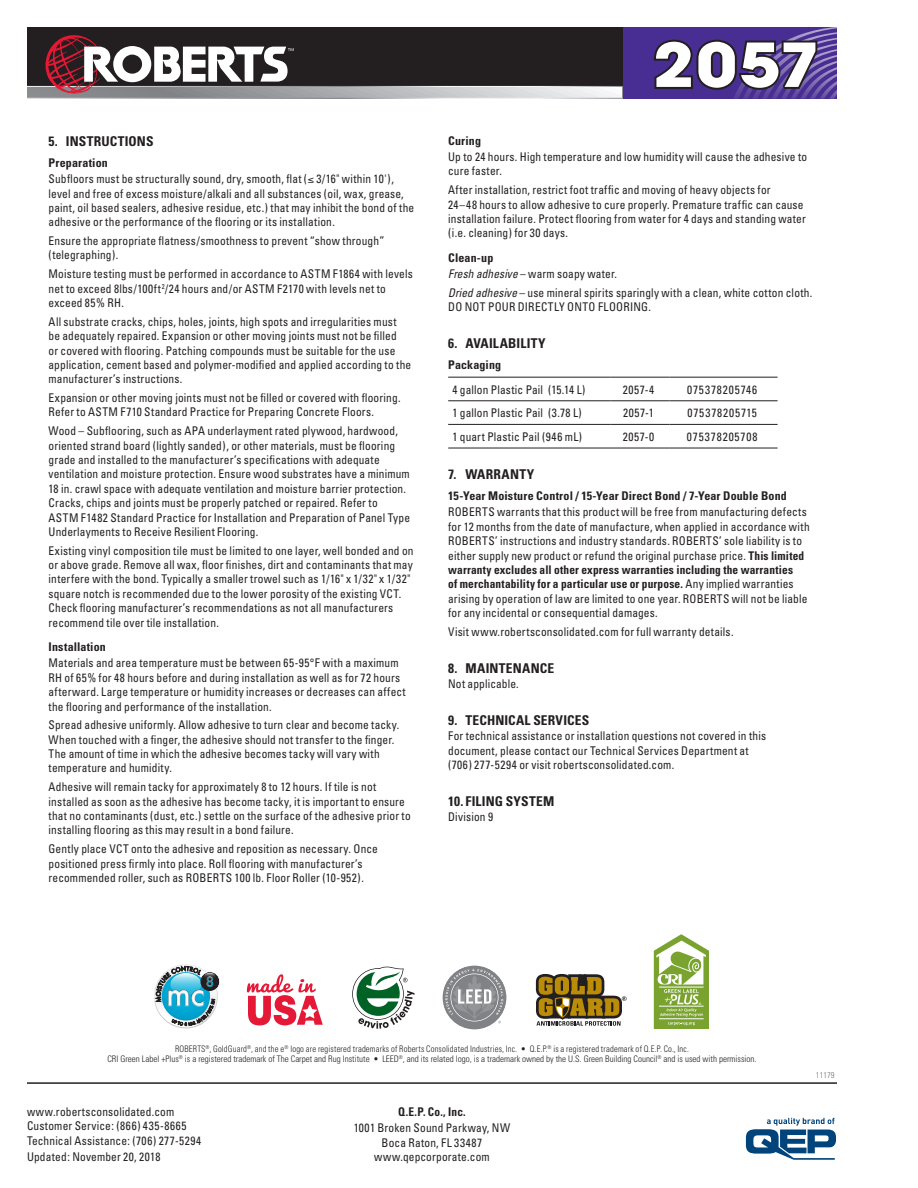
<style>
.page{position:relative;width:918px;height:1188px;background:#fff}
.page>*{position:absolute;margin:0;border:0;box-sizing:border-box;transform-origin:0 0}
.t1{font:700 60px "Avant Garde";color:#fff;scale:1.1 1}
.t2{font:700 condensed 13.5px "Univers";letter-spacing:.015em;color:#231f20}
.t3{font:condensed 12px/14.4px "Univers";letter-spacing:.015em;color:#231f20;scale:.95 1}
.t4{font:700 condensed 12px "Univers";letter-spacing:.01em;color:#231f20}
.t5{font:condensed 12px "Univers";letter-spacing:.08em;color:#231f20;scale:.95 1}
.t6{font:700 condensed 12px "Univers";letter-spacing:.01em;color:#231f20;scale:.95 1}
.t7{font:condensed 12px "Univers";letter-spacing:.075em;color:#231f20;scale:.95 1}
.t8{font:300 condensed 9px/10.8px "Univers";color:#231f20;text-align:center;scale:.95 1}
.t9{font:300 condensed 8.25px "Univers";letter-spacing:.01em;color:#6c6d70}
.t10{font:700 3.15px "Arial";color:#fff}
.s1{font-weight:700}
.s2{font-style:italic}
</style>
<div class="page">
<div style="left:621px;top:27px;width:216px;height:72px;background:#482e92"></div>
<svg style="left:654px;top:27px;width:183px;height:72px"></svg>
<hr style="left:448px;top:377px;width:162px;height:1px;background:#231f20">
<hr style="left:610px;top:377px;width:60px;height:1px;background:#231f20">
<hr style="left:670px;top:377px;width:108px;height:1px;background:#231f20">
<hr style="left:448px;top:401px;width:162px;height:1px;background:#231f20">
<hr style="left:610px;top:401px;width:60px;height:1px;background:#231f20">
<hr style="left:670px;top:401px;width:108px;height:1px;background:#231f20">
<hr style="left:448px;top:424px;width:162px;height:1px;background:#231f20">
<hr style="left:610px;top:424px;width:60px;height:1px;background:#231f20">
<hr style="left:670px;top:424px;width:108px;height:1px;background:#231f20">
<hr style="left:448px;top:448px;width:162px;height:1px;background:#231f20">
<hr style="left:610px;top:448px;width:60px;height:1px;background:#231f20">
<hr style="left:670px;top:448px;width:108px;height:1px;background:#231f20">
<hr style="left:27px;top:1082px;width:810px;height:2px;background:#231f20">
<svg style="left:746px;top:1118px;width:90px;height:42px"></svg>
<div style="left:27px;top:27px;width:595px;height:59px;background:#231f20"></div>
<svg style="left:27px;top:32px;width:596px;height:67px"></svg>
<svg style="left:353px;top:969px;width:50px;height:50px"></svg>
<svg style="left:357px;top:966px;width:58px;height:63px"></svg>
<svg style="left:247px;top:974px;width:76px;height:51px"></svg>
<svg style="left:536px;top:974px;width:91px;height:52px"></svg>
<svg style="left:654px;top:934px;width:55px;height:95px"></svg>
<svg style="left:443px;top:966px;width:63px;height:63px"></svg>
<svg style="left:155px;top:964px;width:65px;height:64px"></svg>
<p class="t2" style="left:49px;top:133px;width:107px">5. INSTRUCTIONS</p>
<p class="t3" style="left:49px;top:154px;width:365px;line-height:16.5px"><span class="s1">Preparation<br></span>Subfloors must be structurally sound, dry, smooth, flat (≤ 3/16" within 10'),</p>
<p class="t3" style="left:49px;top:186px;width:386px">level and free of excess moisture/alkali and all substances (oil, wax, grease, paint, oil based sealers, adhesive residue, etc.) that may inhibit the bond of the adhesive or the performance of the flooring or its installation.</p>
<p class="t3" style="left:49px;top:233px;width:355px">Ensure the appropriate flatness/smoothness to prevent “show through” (telegraphing).</p>
<p class="t3" style="left:49px;top:267px;width:385px">Moisture testing must be performed in accordance to ASTM F1864 with levels net to exceed 8lbs/100ft<sup>2</sup>/24 hours and/or ASTM F2170 with levels net to exceed 85% RH.</p>
<p class="t3" style="left:49px;top:314px;width:383px">All substrate cracks, chips, holes, joints, high spots and irregularities must<br>be adequately repaired. Expansion or other moving joints must not be filled<br>or covered with flooring. Patching compounds must be suitable for the use application, cement based and polymer-modified and applied according to the manufacturer’s instructions.</p>
<p class="t3" style="left:49px;top:390px;width:372px">Expansion or other moving joints must not be filled or covered with flooring.<br>Refer to ASTM F710 Standard Practice for Preparing Concrete Floors.</p>
<p class="t3" style="left:49px;top:424px;width:382px">Wood – Subflooring, such as APA underlayment rated plywood, hardwood, oriented strand board (lightly sanded), or other materials, must be flooring grade and installed to the manufacturer’s specifications with adequate ventilation and moisture protection. Ensure wood substrates have a minimum 18 in. crawl space with adequate ventilation and moisture barrier protection.<br>Cracks, chips and joints must be properly patched or repaired. Refer to ASTM F1482 Standard Practice for Installation and Preparation of Panel Type Underlayments to Receive Resilient Flooring.</p>
<p class="t3" style="left:49px;top:543px;width:386px">Existing vinyl composition tile must be limited to one layer, well bonded and on or above grade. Remove all wax, floor finishes, dirt and contaminants that may interfere with the bond. Typically a smaller trowel such as 1/16" x 1/32" x 1/32" square notch is recommended due to the lower porosity of the existing VCT.<br>Check flooring manufacturer’s recommendations as not all manufacturers recommend tile over tile installation.</p>
<p class="t4" style="left:49px;top:639px;width:59px">Installation</p>
<p class="t3" style="left:49px;top:656px;width:377px">Materials and area temperature must be between 65-95°F with a maximum RH of 65% for 48 hours before and during installation as well as for 72 hours afterward. Large temperature or humidity increases or decreases can affect the flooring and performance of the installation.</p>
<p class="t3" style="left:49px;top:718px;width:371px">Spread adhesive uniformly. Allow adhesive to turn clear and become tacky.<br>When touched with a finger, the adhesive should not transfer to the finger.<br>The amount of time in which the adhesive becomes tacky will vary with temperature and humidity.</p>
<p class="t3" style="left:49px;top:780px;width:383px">Adhesive will remain tacky for approximately 8 to 12 hours. If tile is not installed as soon as the adhesive has become tacky, it is important to ensure that no contaminants (dust, etc.) settle on the surface of the adhesive prior to installing flooring as this may result in a bond failure.</p>
<p class="t3" style="left:49px;top:841px;width:348px">Gently place VCT onto the adhesive and reposition as necessary. Once positioned press firmly into place. Roll flooring with manufacturer’s recommended roller, such as ROBERTS 100 lb. Floor Roller (10-952).</p>
<h1 class="t1" style="left:653px;top:26px;width:153px">2057</h1>
<p class="t4" style="left:448px;top:133px;width:34px">Curing</p>
<p class="t3" style="left:448px;top:149px;width:379px">Up to 24 hours. High temperature and low humidity will cause the adhesive to cure faster.</p>
<p class="t3" style="left:448px;top:183px;width:378px">After installation, restrict foot traffic and moving of heavy objects for<br>24–48 hours to allow adhesive to cure properly. Premature traffic can cause installation failure. Protect flooring from water for 4 days and standing water (i.e. cleaning) for 30 days.</p>
<p class="t3" style="left:448px;top:249px;width:179px;line-height:16.5px"><span class="s1">Clean-up<br></span><span class="s2">Fresh adhesive</span> – warm soapy water.</p>
<p class="t3" style="left:448px;top:285px;width:385px"><span class="s2">Dried adhesive</span> – use mineral spirits sparingly with a clean, white cotton cloth.<br>DO NOT POUR DIRECTLY ONTO FLOORING.</p>
<p class="t2" style="left:448px;top:335px;width:99px">6. AVAILABILITY</p>
<p class="t4" style="left:448px;top:357px;width:54px">Packaging</p>
<p class="t3" style="left:453px;top:382px;width:141px">4 gallon Plastic Pail (15.14 L)</p>
<p class="t3" style="left:623px;top:382px;width:34px">2057-4</p>
<p class="t5" style="left:687px;top:382px;width:75px">075378205746</p>
<p class="t3" style="left:453px;top:406px;width:138px">1 gallon Plastic Pail (3.78 L)</p>
<p class="t3" style="left:623px;top:406px;width:34px">2057-1</p>
<p class="t7" style="left:687px;top:406px;width:75px">075378205715</p>
<p class="t3" style="left:453px;top:429px;width:138px">1 quart Plastic Pail (946 mL)</p>
<p class="t3" style="left:623px;top:429px;width:34px">2057-0</p>
<p class="t5" style="left:687px;top:429px;width:76px">075378205708</p>
<p class="t2" style="left:448px;top:466px;width:88px">7. WARRANTY</p>
<p class="t4" style="left:448px;top:488px;width:340px">15-Year Moisture Control / 15-Year Direct Bond / 7-Year Double Bond</p>
<p class="t3" style="left:448px;top:505px;width:382px">ROBERTS warrants that this product will be free from manufacturing defects for 12 months from the date of manufacture, when applied in accordance with ROBERTS’ instructions and industry standards. ROBERTS’ sole liability is to either supply new product or refund the original purchase price. <span class="s1">This limited warranty excludes all other express warranties including the warranties<br>of merchantability for a particular use or purpose.</span> Any implied warranties arising by operation of law are limited to one year. ROBERTS will not be liable for any incidental or consequential damages.</p>
<p class="t3" style="left:448px;top:624px;width:302px">Visit www.robertsconsolidated.com for full warranty details.</p>
<p class="t2" style="left:448px;top:660px;width:108px">8. MAINTENANCE</p>
<p class="t3" style="left:448px;top:676px;width:76px">Not applicable.</p>
<p class="t2" style="left:448px;top:712px;width:143px">9. TECHNICAL SERVICES</p>
<p class="t3" style="left:448px;top:729px;width:336px">For technical assistance or installation questions not covered in this document, please contact our Technical Services Department at (706) 277-5294 or visit robertsconsolidated.com.</p>
<p class="t2" style="left:448px;top:793px;width:108px">10. FILING SYSTEM</p>
<p class="t3" style="left:448px;top:810px;width:49px">Division 9</p>
<p class="t10" style="left:699px;top:1002px;width:4px">®</p>
<p class="t8" style="left:107px;top:1043px;width:685px">ROBERTS<sup>®</sup>, GoldGuard<sup>®</sup>, and the e<sup>®</sup> logo are registered trademarks of Roberts Consolidated Industries, Inc. • Q.E.P.<sup>®</sup> is a registered trademark of Q.E.P. Co., Inc.<br>CRI Green Label +Plus<sup>®</sup> is a registered trademark of The Carpet and Rug Institute • LEED<sup>®</sup>, and its related logo, is a trademark owned by the U.S. Green Building Council<sup>®</sup> and is used with permission.</p>
<p class="t3" style="left:27px;top:1105px;width:185px">www.robertsconsolidated.com<br>Customer Service: (866) 435-8665<br>Technical Assistance: (706) 277-5294</p>
<p class="t3" style="left:27px;top:1149px;width:142px">Updated: November 20, 2018</p>
<p class="t6" style="left:398px;top:1104px;width:73px">Q.E.P. Co., Inc.</p>
<p class="t3" style="left:354px;top:1121px;width:166px;text-align:center">1001 Broken Sound Parkway, NW<br>Boca Raton, FL 33487 www.qepcorporate.com</p>
<p class="t9" style="left:816px;top:1070px;width:20px">11179</p>
</div>
